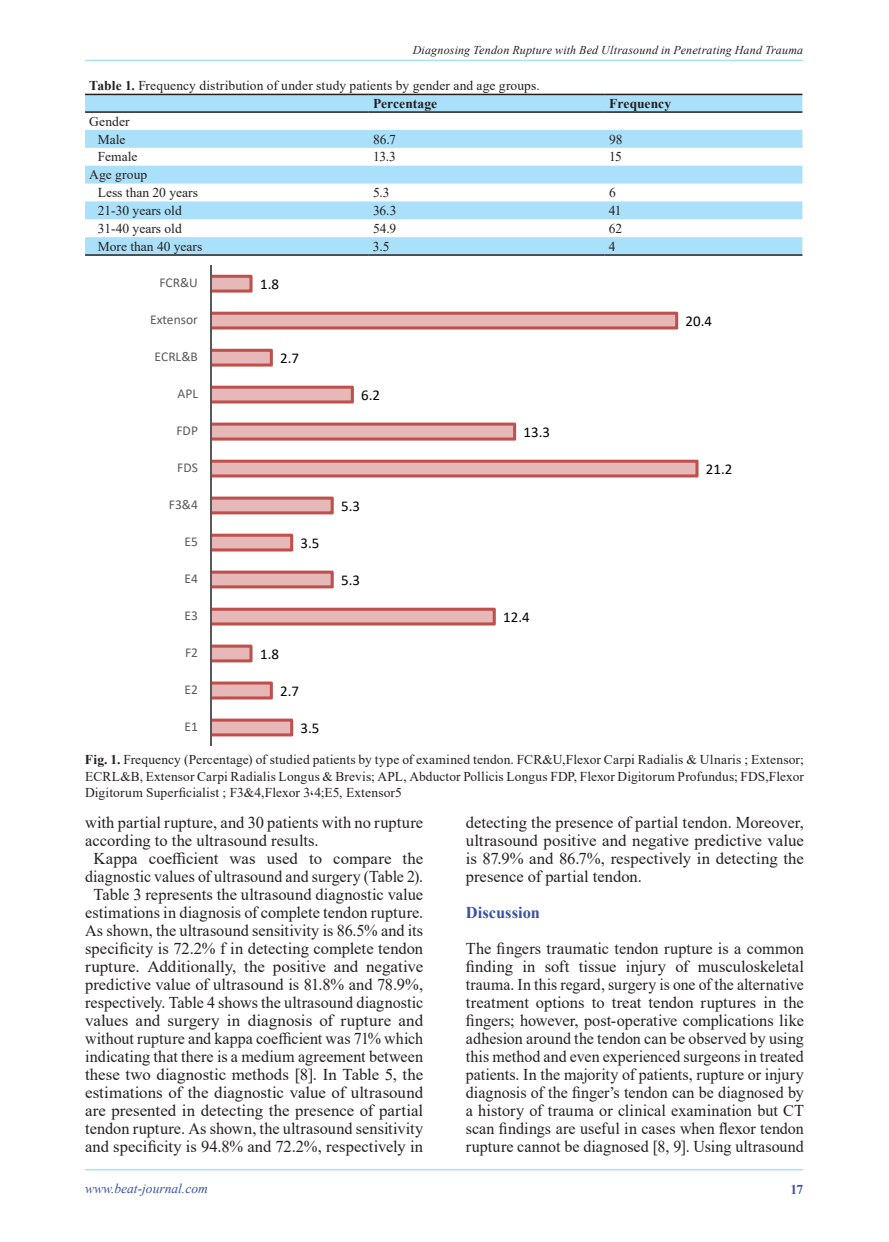
<style>
.page{position:relative;width:889px;height:1242px;background:#fff}
.page>*{position:absolute;margin:0;border:0;box-sizing:border-box;transform-origin:0 0}
.t1{font:16.5px/18px "Times New Roman";color:#231f20;text-align:justify}
.t2{font:700 16.5px "Times New Roman";color:#3a53a3}
.t3{font:15px "Calibri";color:#000}
.t4{font:13.5px/17.9px "Times New Roman";letter-spacing:.005em;color:#231f20}
.t5{font:13.5px "Calibri";color:#595959}
.t6{font:italic 13.5px "Times New Roman";color:#3a53a3}
.t7{font:700 13.5px "Times New Roman";letter-spacing:.005em;color:#231f20}
.t8{font:700 13.5px "Times New Roman";color:#3a53a3}
.t9{font:italic 12px "Times New Roman";letter-spacing:.015em;color:#231f20}
.s1{font-weight:700}
</style>
<div class="page">
<hr style="left:85px;top:1169px;width:718px;height:1px;background:#aae0f9">
<hr style="left:85px;top:60px;width:718px;height:1px;background:#aae0f9">
<svg style="left:211px;top:275px;width:487px;height:461px"></svg>
<hr style="left:210px;top:265px;width:1px;height:481px;background:#595959">
<svg style="left:85px;top:95px;width:717px;height:159px;fill:#aae0f9"></svg>
<hr style="left:605px;top:94px;width:197px;height:1px;background:#231f20">
<hr style="left:369px;top:94px;width:236px;height:1px;background:#231f20">
<hr style="left:85px;top:94px;width:284px;height:1px;background:#231f20">
<hr style="left:605px;top:111px;width:197px;height:2px;background:#231f20">
<hr style="left:369px;top:111px;width:236px;height:2px;background:#231f20">
<hr style="left:85px;top:111px;width:284px;height:2px;background:#231f20">
<hr style="left:605px;top:254px;width:197px;height:2px;background:#231f20">
<hr style="left:369px;top:254px;width:236px;height:2px;background:#231f20">
<hr style="left:85px;top:254px;width:284px;height:2px;background:#231f20">
<p class="t9" style="left:413px;top:42px;width:392px">Diagnosing Tendon Rupture with Bed Ultrasound in Penetrating Hand Trauma</p>
<p class="t4" style="left:373px;top:76px;width:168px;text-indent:-284px"><span class="s1">Table 1.</span> Frequency distribution of under study patients by gender and age groups.<br><span class="s1">Percentage</span></p>
<p class="t7" style="left:609px;top:94px;width:64px">Frequency</p>
<p class="t4" style="left:89px;top:112px;width:42px;text-align:center">Gender<br>Male</p>
<p class="t4" style="left:373px;top:130px;width:24px">86.7</p>
<p class="t4" style="left:609px;top:130px;width:15px">98</p>
<p class="t4" style="left:98px;top:148px;width:41px">Female</p>
<p class="t4" style="left:373px;top:148px;width:24px">13.3</p>
<p class="t4" style="left:609px;top:148px;width:15px">15</p>
<p class="t4" style="left:98px;top:165px;width:102px;text-indent:-8px">Age group<br>Less than 20 years</p>
<p class="t4" style="left:373px;top:183px;width:18px">5.3</p>
<p class="t4" style="left:609px;top:183px;width:8px">6</p>
<p class="t4" style="left:98px;top:201px;width:85px">21-30 years old</p>
<p class="t4" style="left:373px;top:201px;width:25px">36.3</p>
<p class="t4" style="left:609px;top:201px;width:14px">41</p>
<p class="t4" style="left:98px;top:219px;width:85px">31-40 years old</p>
<p class="t4" style="left:373px;top:219px;width:25px">54.9</p>
<p class="t4" style="left:609px;top:219px;width:15px">62</p>
<p class="t4" style="left:98px;top:237px;width:106px">More than 40 years</p>
<p class="t4" style="left:373px;top:237px;width:18px">3.5</p>
<p class="t4" style="left:609px;top:237px;width:8px">4</p>
<p class="t5" style="left:159px;top:273px;width:40px">FCR&amp;U</p>
<p class="t3" style="left:260px;top:273px;width:20px">1.8</p>
<p class="t5" style="left:150px;top:311px;width:49px">Extensor</p>
<p class="t3" style="left:685px;top:310px;width:28px">20.4</p>
<p class="t5" style="left:154px;top:347px;width:45px">ECRL&amp;B</p>
<p class="t3" style="left:280px;top:347px;width:20px">2.7</p>
<p class="t5" style="left:178px;top:384px;width:22px">APL</p>
<p class="t3" style="left:361px;top:384px;width:20px">6.2</p>
<p class="t5" style="left:176px;top:421px;width:23px">FDP</p>
<p class="t3" style="left:523px;top:421px;width:28px">13.3</p>
<p class="t5" style="left:177px;top:458px;width:22px">FDS</p>
<p class="t3" style="left:706px;top:458px;width:28px">21.2</p>
<p class="t5" style="left:169px;top:495px;width:31px">F3&amp;4</p>
<p class="t3" style="left:341px;top:495px;width:20px">5.3</p>
<p class="t5" style="left:185px;top:532px;width:15px">E5</p>
<p class="t3" style="left:301px;top:532px;width:20px">3.5</p>
<p class="t5" style="left:185px;top:569px;width:15px">E4</p>
<p class="t3" style="left:341px;top:569px;width:20px">5.3</p>
<p class="t5" style="left:185px;top:606px;width:15px">E3</p>
<p class="t3" style="left:503px;top:606px;width:28px">12.4</p>
<p class="t5" style="left:185px;top:643px;width:14px">F2</p>
<p class="t3" style="left:260px;top:643px;width:20px">1.8</p>
<p class="t5" style="left:185px;top:680px;width:15px">E2</p>
<p class="t3" style="left:280px;top:680px;width:20px">2.7</p>
<p class="t5" style="left:185px;top:717px;width:15px">E1</p>
<p class="t3" style="left:300px;top:717px;width:20px">3.5</p>
<p class="t4" style="left:85px;top:751px;width:720px;line-height:16.2px;text-align:justify"><span class="s1">Fig. 1.</span> Frequency (Percentage) of studied patients by type of examined tendon. FCR&amp;U,Flexor Carpi Radialis &amp; Ulnaris ; Extensor; ECRL&amp;B, Extensor Carpi Radialis Longus &amp; Brevis; APL, Abductor Pollicis Longus FDP, Flexor Digitorum Profundus; FDS,Flexor Digitorum Superficialist ; F3&amp;4,Flexor 3،4;E5, Extensor5</p>
<p class="t1" style="left:85px;top:813px;width:340px">with partial rupture, and 30 patients with no rupture</p>
<p class="t1" style="left:85px;top:831px;width:235px">according to the ultrasound results.</p>
<p class="t1" style="left:94px;top:849px;width:331px">Kappa coefficient was used to compare the</p>
<p class="t1" style="left:85px;top:867px;width:340px">diagnostic values of ultrasound and surgery (Table 2).</p>
<p class="t1" style="left:94px;top:885px;width:331px">Table 3 represents the ultrasound diagnostic value</p>
<p class="t1" style="left:85px;top:903px;width:340px">estimations in diagnosis of complete tendon rupture.</p>
<p class="t1" style="left:85px;top:921px;width:340px">As shown, the ultrasound sensitivity is 86.5% and its</p>
<p class="t1" style="left:85px;top:939px;width:340px">specificity is 72.2% f in detecting complete tendon</p>
<p class="t1" style="left:85px;top:957px;width:340px">rupture. Additionally, the positive and negative</p>
<p class="t1" style="left:85px;top:975px;width:340px">predictive value of ultrasound is 81.8% and 78.9%,</p>
<p class="t1" style="left:85px;top:993px;width:340px">respectively. Table 4 shows the ultrasound diagnostic</p>
<p class="t1" style="left:85px;top:1011px;width:340px">values and surgery in diagnosis of rupture and</p>
<p class="t1" style="left:85px;top:1029px;width:340px">without rupture and kappa coefficient was 71% which</p>
<p class="t1" style="left:85px;top:1047px;width:340px">indicating that there is a medium agreement between</p>
<p class="t1" style="left:85px;top:1065px;width:340px">these two diagnostic methods [8]. In Table 5, the</p>
<p class="t1" style="left:85px;top:1083px;width:340px">estimations of the diagnostic value of ultrasound</p>
<p class="t1" style="left:85px;top:1101px;width:340px">are presented in detecting the presence of partial</p>
<p class="t1" style="left:85px;top:1119px;width:340px">tendon rupture. As shown, the ultrasound sensitivity</p>
<p class="t1" style="left:85px;top:1137px;width:340px">and specificity is 94.8% and 72.2%, respectively in</p>
<p class="t1" style="left:466px;top:813px;width:340px">detecting the presence of partial tendon. Moreover, ultrasound positive and negative predictive value is 87.9% and 86.7%, respectively in detecting the presence of partial tendon.</p>
<p class="t2" style="left:466px;top:900px;width:76px">Discussion</p>
<p class="t1" style="left:466px;top:939px;width:340px">The fingers traumatic tendon rupture is a common finding in soft tissue injury of musculoskeletal trauma. In this regard, surgery is one of the alternative treatment options to treat tendon ruptures in the fingers; however, post-operative complications like adhesion around the tendon can be observed by using this method and even experienced surgeons in treated patients. In the majority of patients, rupture or injury diagnosis of the finger’s tendon can be diagnosed by a history of trauma or clinical examination but CT scan findings are useful in cases when flexor tendon rupture cannot be diagnosed [8, 9]. Using ultrasound</p>
<p class="t6" style="left:85px;top:1179px;width:124px">www.beat-journal.com</p>
<p class="t8" style="left:790px;top:1179px;width:14px">17</p>
</div>
